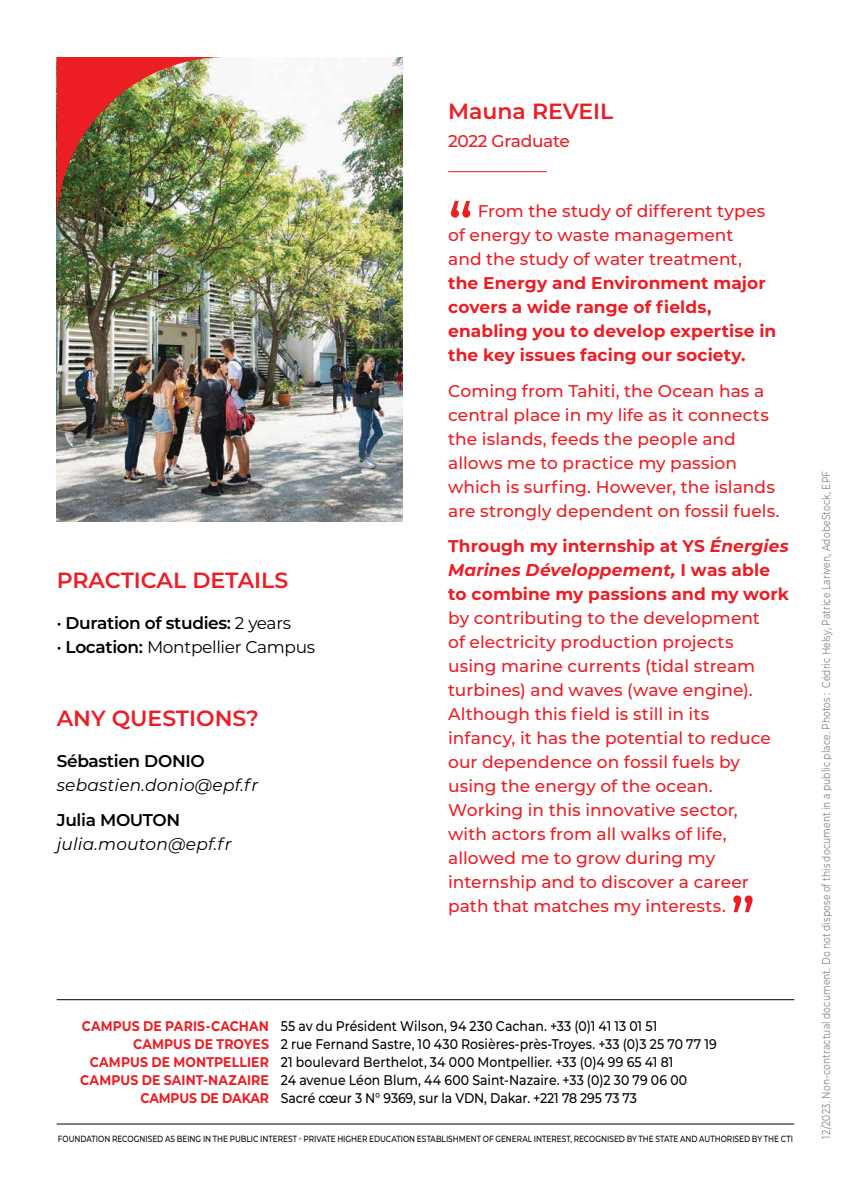
<style>
.page{position:relative;width:851px;height:1191px;background:#fff}
.page>*{position:absolute;margin:0;border:0;box-sizing:border-box;transform-origin:0 0}
.t1{font:500 60px "Montserrat";color:#ed1d24}
.t2{font:600 22px "Montserrat";color:#ed1d24}
.t3{font:500 17px/24px "Montserrat";letter-spacing:.005em;color:#ed1d24}
.t4{font:700 17px/24px "Montserrat";letter-spacing:.005em;color:#ed1d24}
.t5{font:600 17px/24px "Montserrat";letter-spacing:-.02em;color:#000}
.t6{font:italic 17px "Montserrat";letter-spacing:.01em;color:#000}
.t7{font:500 17px "Montserrat";letter-spacing:-.02em;color:#ed1d24}
.t8{font:500 14px "Montserrat";color:#000;scale:.89 1}
.t9{font:11.4px "Montserrat";letter-spacing:.015em;color:#808285;scale:.8 1}
.t10{font:500 9px "Montserrat";color:#000;scale:.82 1}
.s1{font-weight:400}
.s2{font-style:italic}
.s3{font-weight:700;color:#ed1d24}
</style>
<div class="page">
<img style="left:57px;top:57px;width:346px;height:465px">
<img style="left:57px;top:57px;width:169px;height:170px">
<hr style="left:448px;top:171px;width:99px;height:1px;background:#ed1d24">
<hr style="left:57px;top:1123px;width:737px;height:1px;background:#000">
<hr style="left:57px;top:999px;width:737px;height:1px;background:#000">
<p class="t2" style="left:57px;top:565px;width:233px">PRACTICAL DETAILS</p>
<p class="t5" style="left:57px;top:610px;width:260px">· Duration of studies: <span class="s1">2 years<br></span>· Location: <span class="s1">Montpellier Campus</span></p>
<p class="t2" style="left:57px;top:702px;width:203px">ANY QUESTIONS?</p>
<p class="t5" style="left:57px;top:747px;width:150px">Sébastien DONIO</p>
<p class="t6" style="left:57px;top:773px;width:203px">sebastien.donio@epf.fr</p>
<p class="t5" style="left:57px;top:807px;width:125px">Julia MOUTON</p>
<p class="t6" style="left:57px;top:832px;width:176px">julia.mouton@epf.fr</p>
<p class="t2" style="left:448px;top:96px;width:167px">Mauna REVEIL</p>
<p class="t7" style="left:448px;top:129px;width:123px">2022 Graduate</p>
<h1 class="t1" style="left:448px;top:182px;width:26px">“</h1>
<p class="t3" style="left:448px;top:199px;width:318px;text-indent:30px">From the study of different types of energy to waste management and the study of water treatment,</p>
<p class="t4" style="left:448px;top:270px;width:329px">the Energy and Environment major covers a wide range of fields, enabling you to develop expertise in the key issues facing our society.</p>
<p class="t3" style="left:448px;top:378px;width:333px">Coming from Tahiti, the Ocean has a central place in my life as it connects the islands, feeds the people and allows me to practice my passion which is surfing. However, the islands are strongly dependent on fossil fuels.</p>
<p class="t4" style="left:448px;top:533px;width:342px">Through my internship at YS <span class="s2">Énergies<br>Marines Développement,</span> I was able to combine my passions and my work</p>
<p class="t3" style="left:448px;top:605px;width:324px">by contributing to the development of electricity production projects using marine currents (tidal stream turbines) and waves (wave engine).<br>Although this field is still in its infancy, it has the potential to reduce our dependence on fossil fuels by using the energy of the ocean.<br>Working in this innovative sector, with actors from all walks of life, allowed me to grow during my internship and to discover a career path that matches my interests.</p>
<h1 class="t1" style="left:730px;top:877px;width:26px">”</h1>
<p class="t8" style="left:82px;top:1016px;width:648px"><span class="s3">CAMPUS DE PARIS-CACHAN</span> 55 av du Président Wilson, 94 230 Cachan. +33 (0)1 41 13 01 51</p>
<p class="t8" style="left:133px;top:1034px;width:657px"><span class="s3">CAMPUS DE TROYES</span> 2 rue Fernand Sastre, 10 430 Rosières-près-Troyes. +33 (0)3 25 70 77 19</p>
<p class="t8" style="left:90px;top:1052px;width:657px"><span class="s3">CAMPUS DE MONTPELLIER</span> 21 boulevard Berthelot, 34 000 Montpellier. +33 (0)4 99 65 41 81</p>
<p class="t8" style="left:80px;top:1070px;width:683px"><span class="s3">CAMPUS DE SAINT-NAZAIRE</span> 24 avenue Léon Blum, 44 600 Saint-Nazaire. +33 (0)2 30 79 06 00</p>
<p class="t8" style="left:140px;top:1088px;width:559px"><span class="s3">CAMPUS DE DAKAR</span> Sacré cœur 3 N° 9369, sur la VDN, Dakar. +221 78 295 73 73</p>
<p class="t10" style="left:58px;top:1132px;width:897px">FOUNDATION RECOGNISED AS BEING IN THE PUBLIC INTEREST - PRIVATE HIGHER EDUCATION ESTABLISHMENT OF GENERAL INTEREST, RECOGNISED BY THE STATE AND AUTHORISED BY THE CTI</p>
<p class="t9" style="left:818px;top:1138px;width:835px;rotate:-90deg">12/2023. Non-contractual document. Do not dispose of this document in a public place. Photos : Cédric Helsy, Patrice Lariven, AdobeStock, EPF</p>
</div>
